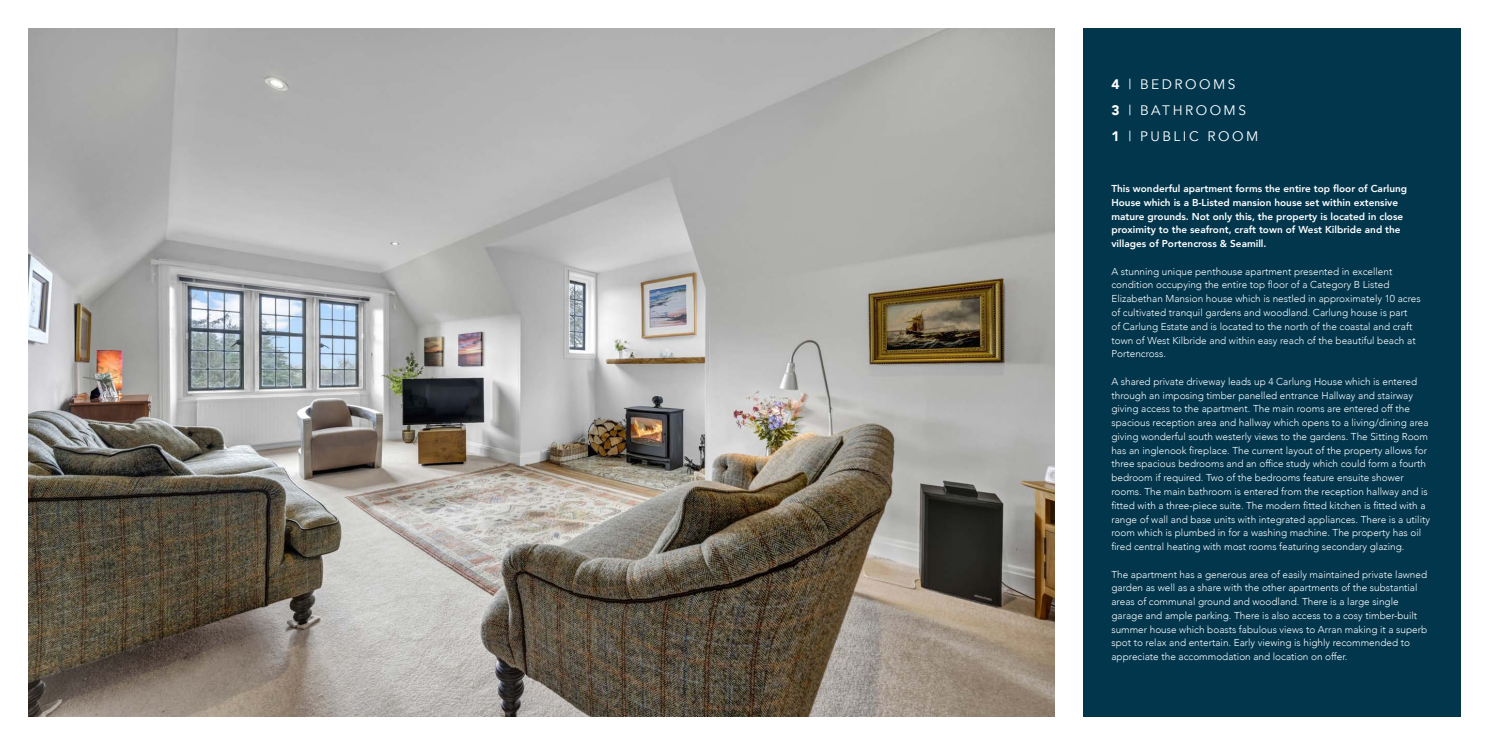
<style>
.page{position:relative;width:1489px;height:745px;background:#fff}
.page>*{position:absolute;margin:0;border:0;box-sizing:border-box;transform-origin:0 0}
.t1{font:13.75px "Avenir";letter-spacing:.18em;color:#fff}
.t2{font:300 10px/13.8px "Avenir";color:#fff}
.t3{font:800 10px/13.8px "Avenir";color:#fff}
.s1{font-weight:900}
</style>
<div class="page">
<div style="left:28px;top:28px;width:1432px;height:688px;background:#01364d"></div>
<div style="left:1054px;top:0;width:28px;height:744px;background:#fff"></div>
<img style="left:28px;top:28px;width:1026px;height:688px">
<p class="t1" style="left:1111px;top:75px;width:126px"><span class="s1">4</span> | BEDROOMS</p>
<p class="t1" style="left:1111px;top:102px;width:136px"><span class="s1">3</span> | BATHROOMS</p>
<p class="t1" style="left:1111px;top:128px;width:148px"><span class="s1">1</span> | PUBLIC ROOM</p>
<p class="t3" style="left:1111px;top:182px;width:297px">This wonderful apartment forms the entire top floor of Carlung House which is a B-Listed mansion house set within extensive mature grounds. Not only this, the property is located in close proximity to the seafront, craft town of West Kilbride and the villages of Portencross &amp; Seamill.</p>
<p class="t2" style="left:1111px;top:264px;width:311px">A stunning unique penthouse apartment presented in excellent condition occupying the entire top floor of a Category B Listed Elizabethan Mansion house which is nestled in approximately 10 acres of cultivated tranquil gardens and woodland. Carlung house is part<br>of Carlung Estate and is located to the north of the coastal and craft town of West Kilbride and within easy reach of the beautiful beach at Portencross.</p>
<p class="t2" style="left:1111px;top:374px;width:320px">A shared private driveway leads up 4 Carlung House which is entered through an imposing timber panelled entrance Hallway and stairway giving access to the apartment. The main rooms are entered off the spacious reception area and hallway which opens to a living/dining area giving wonderful south westerly views to the gardens. The Sitting Room has an inglenook fireplace. The current layout of the property allows for three spacious bedrooms and an office study which could form a fourth bedroom if required. Two of the bedrooms feature ensuite shower rooms. The main bathroom is entered from the reception hallway and is fitted with a three-piece suite. The modern fitted kitchen is fitted with a range of wall and base units with integrated appliances. There is a utility room which is plumbed in for a washing machine. The property has oil fired central heating with most rooms featuring secondary glazing.</p>
<p class="t2" style="left:1111px;top:567px;width:317px">The apartment has a generous area of easily maintained private lawned garden as well as a share with the other apartments of the substantial areas of communal ground and woodland. There is a large single garage and ample parking. There is also access to a cosy timber-built summer house which boasts fabulous views to Arran making it a superb spot to relax and entertain. Early viewing is highly recommended to appreciate the accommodation and location on offer.</p>
</div>
